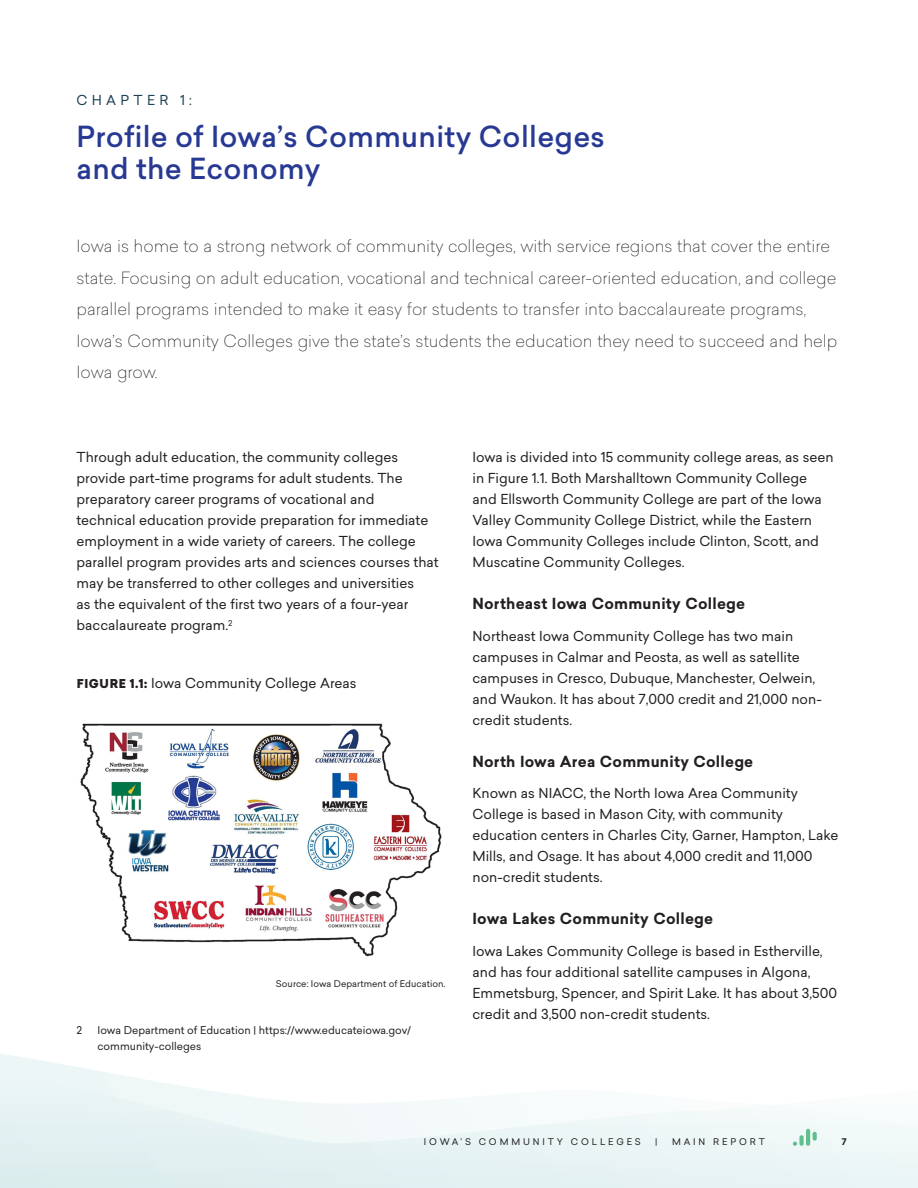
<style>
.page{position:relative;width:918px;height:1188px;background:#fff}
.page>*{position:absolute;margin:0;border:0;box-sizing:border-box;transform-origin:0 0}
.t1{font:500 28.5px/31.5px "Sailec";letter-spacing:.01em;color:#273993}
.Big_Paragraph{font:100 16.5px/31.5px "Sailec";color:#231f20}
.Heading_3{font:700 15px "Sailec";letter-spacing:.015em;color:#231f20}
.Figure_Title{font:13.5px/21px "Sailec";color:#231f20}
.t2{font:13.5px "Sailec";color:#204253}
.Footnote{font:10.5px/15.8px "Sailec";color:#231f20}
.Figure_Footnote{font:9px "Sailec";letter-spacing:.005em;color:#231f20}
.Figure_Footnote-2{font:9px "Sailec";letter-spacing:.32em;color:#231f20}
.Figure_Footnote-3{font:9px "Sailec";letter-spacing:.12em;color:#231f20}
.t3{font:700 9px "Sailec";color:#231f20}
.s1{font-weight:900;font-size:12px}
</style>
<div class="page">
<img style="left:80px;top:723px;width:362px;height:234px">
<svg style="left:0;top:1054px;width:101px;height:18px"></svg>
<svg style="left:0;top:1072px;width:918px;height:116px"></svg>
<div style="left:799px;top:1135px;width:5px;height:11px;background:#5dbf8b;border-radius:2px"></div>
<hr style="left:806px;top:1129px;width:4px;height:17px;background:#5dbf8b;border-radius:2px">
<svg style="left:793px;top:1142px;width:4px;height:4px"></svg>
<svg style="left:813px;top:1132px;width:4px;height:9px"></svg>
<p class="t2" style="left:76px;top:91px;width:29px">C hapter</p>
<p class="t2" style="left:180px;top:91px;width:13px">1 :</p>
<p class="t1" style="left:76px;top:121px;width:530px">Profile of Iowa’s Community Colleges and the Economy</p>
<p class="Big_Paragraph" style="left:76px;top:230px;width:762px">Iowa is home to a strong network of community colleges, with service regions that cover the entire state. Focusing on adult education, vocational and technical career-oriented education, and college parallel programs intended to make it easy for students to transfer into baccalaureate programs, Iowa’s Community Colleges give the state’s students the education they need to succeed and help Iowa grow.</p>
<p class="Figure_Title" style="left:76px;top:446px;width:364px">Through adult education, the community colleges provide part-time programs for adult students. The preparatory career programs of vocational and<br>technical education provide preparation for immediate employment in a wide variety of careers. The college parallel program provides arts and sciences courses that may be transferred to other colleges and universities<br>as the equivalent of the first two years of a four-year baccalaureate program.<sup>2</sup></p>
<p class="Figure_Title" style="left:77px;top:672px;width:281px"><span class="s1">FIGURE 1.1:</span> Iowa Community College Areas</p>
<p class="Figure_Footnote" style="left:276px;top:977px;width:171px">Source: Iowa Department of Education.</p>
<p class="Footnote" style="left:76px;top:1022px;width:7px">2</p>
<p class="Footnote" style="left:98px;top:1022px;width:315px">Iowa Department of Education | https://www.educateiowa.gov/ community-colleges</p>
<p class="Figure_Title" style="left:472px;top:446px;width:363px">Iowa is divided into 15 community college areas, as seen in Figure 1.1. Both Marshalltown Community College and Ellsworth Community College are part of the Iowa Valley Community College District, while the Eastern Iowa Community Colleges include Clinton, Scott, and Muscatine Community Colleges.</p>
<p class="Heading_3" style="left:472px;top:593px;width:274px">Northeast Iowa Community College</p>
<p class="Figure_Title" style="left:472px;top:625px;width:351px">Northeast Iowa Community College has two main campuses in Calmar and Peosta, as well as satellite campuses in Cresco, Dubuque, Manchester, Oelwein, and Waukon. It has about 7,000 credit and 21,000 non&shy;credit students.</p>
<p class="Heading_3" style="left:472px;top:750px;width:282px">North Iowa Area Community College</p>
<p class="Figure_Title" style="left:472px;top:782px;width:367px">Known as NIACC, the North Iowa Area Community College is based in Mason City, with community education centers in Charles City, Garner, Hampton, Lake Mills, and Osage. It has about 4,000 credit and 11,000 non-credit students.</p>
<p class="Heading_3" style="left:472px;top:908px;width:242px">Iowa Lakes Community College</p>
<p class="Figure_Title" style="left:472px;top:940px;width:366px">Iowa Lakes Community College is based in Estherville, and has four additional satellite campuses in Algona, Emmetsburg, Spencer, and Spirit Lake. It has about 3,500 credit and 3,500 non-credit students.</p>
<p class="Figure_Footnote-2" style="left:424px;top:1135px;width:218px">IOWA’S COMMUNITY COLLEGES</p>
<p class="Figure_Footnote-3" style="left:655px;top:1135px;width:4px">|</p>
<p class="Figure_Footnote-2" style="left:672px;top:1135px;width:94px">MAIN REPORT</p>
<p class="t3" style="left:842px;top:1135px;width:6px">7</p>
</div>
